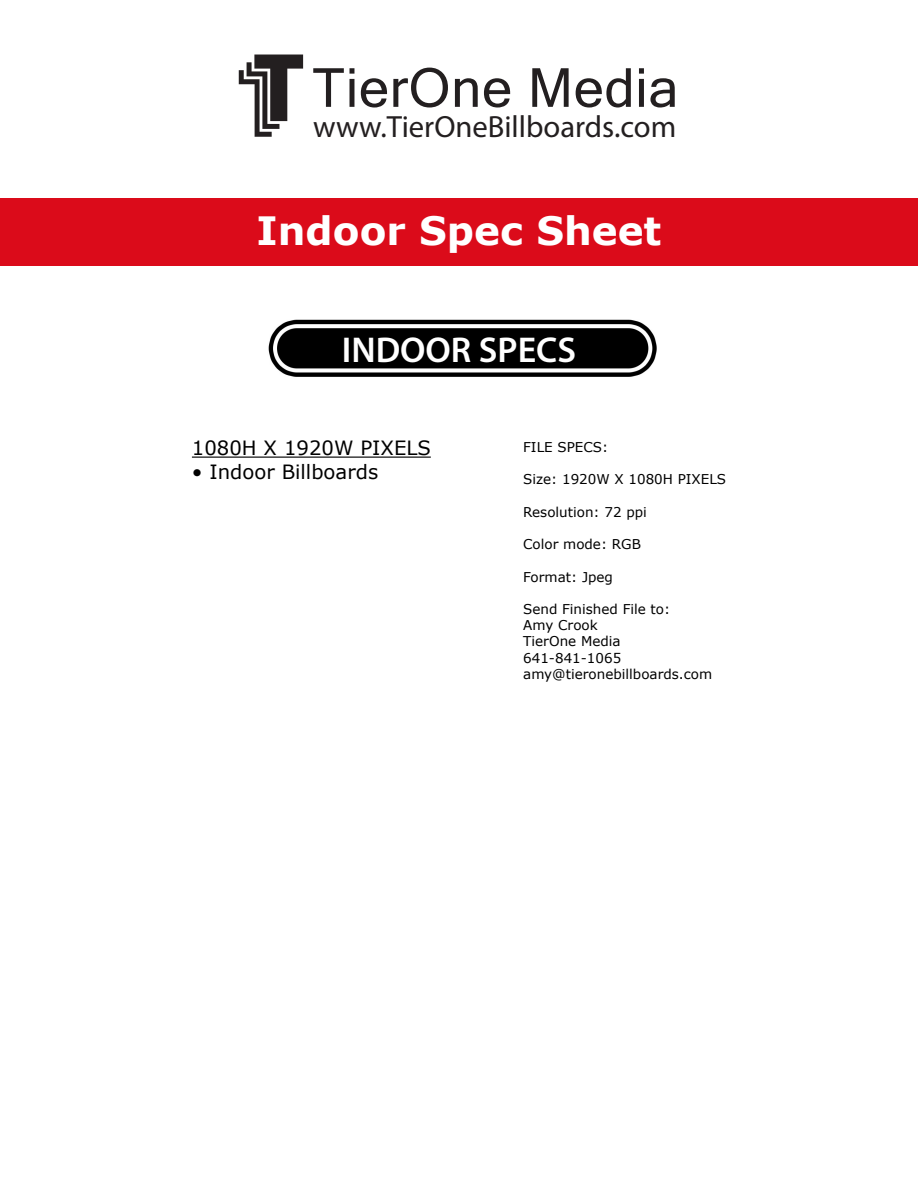
<style>
.page{position:relative;width:918px;height:1188px;background:#fff}
.page>*{position:absolute;margin:0;border:0;box-sizing:border-box;transform-origin:0 0}
.t1{font:54px "Microsoft Sans Serif";letter-spacing:.015em;color:#231f20}
.t2{font:700 39px "Verdana";color:#fff}
.t3{font:600 36px "Myriad Pro";color:#fff}
.t4{font:30.75px "Myriad Pro";color:#231f20}
.t5{font:19.65px "Verdana";color:#000}
.t6{font:13.5px/16.2px "Verdana";color:#000}
</style>
<div class="page">
<div style="left:0;top:198px;width:918px;height:68px;background:#db0b1a"></div>
<img style="left:268px;top:319px;width:389px;height:58px">
<div style="left:284px;top:336px;width:354px;height:25px;background:#000"></div>
<svg style="left:239px;top:55px;width:64px;height:82px"></svg>
<hr style="left:192px;top:457px;width:239px;height:1px;background:#000">
<h1 class="t1" style="left:312px;top:53px;width:368px">TierOne Media</h1>
<h3 class="t4" style="left:313px;top:107px;width:365px">www.TierOneBillboards.com</h3>
<h2 class="t2" style="left:257px;top:203px;width:406px">Indoor Spec Sheet</h2>
<h3 class="t3" style="left:342px;top:327px;width:236px">INDOOR SPECS</h3>
<h3 class="t5" style="left:192px;top:435px;width:240px">1080H X 1920W PIXELS</h3>
<h3 class="t5" style="left:192px;top:458px;width:188px">• Indoor Billboards</h3>
<p class="t6" style="left:523px;top:439px;width:86px">FILE SPECS:</p>
<p class="t6" style="left:523px;top:471px;width:204px">Size: 1920W X 1080H PIXELS</p>
<p class="t6" style="left:523px;top:504px;width:125px">Resolution: 72 ppi</p>
<p class="t6" style="left:523px;top:536px;width:119px">Color mode: RGB</p>
<p class="t6" style="left:523px;top:569px;width:91px">Format: Jpeg</p>
<p class="t6" style="left:523px;top:601px;width:190px">Send Finished File to:<br>Amy Crook<br>TierOne Media<br>641-841-1065 amy@tieronebillboards.com</p>
</div>
